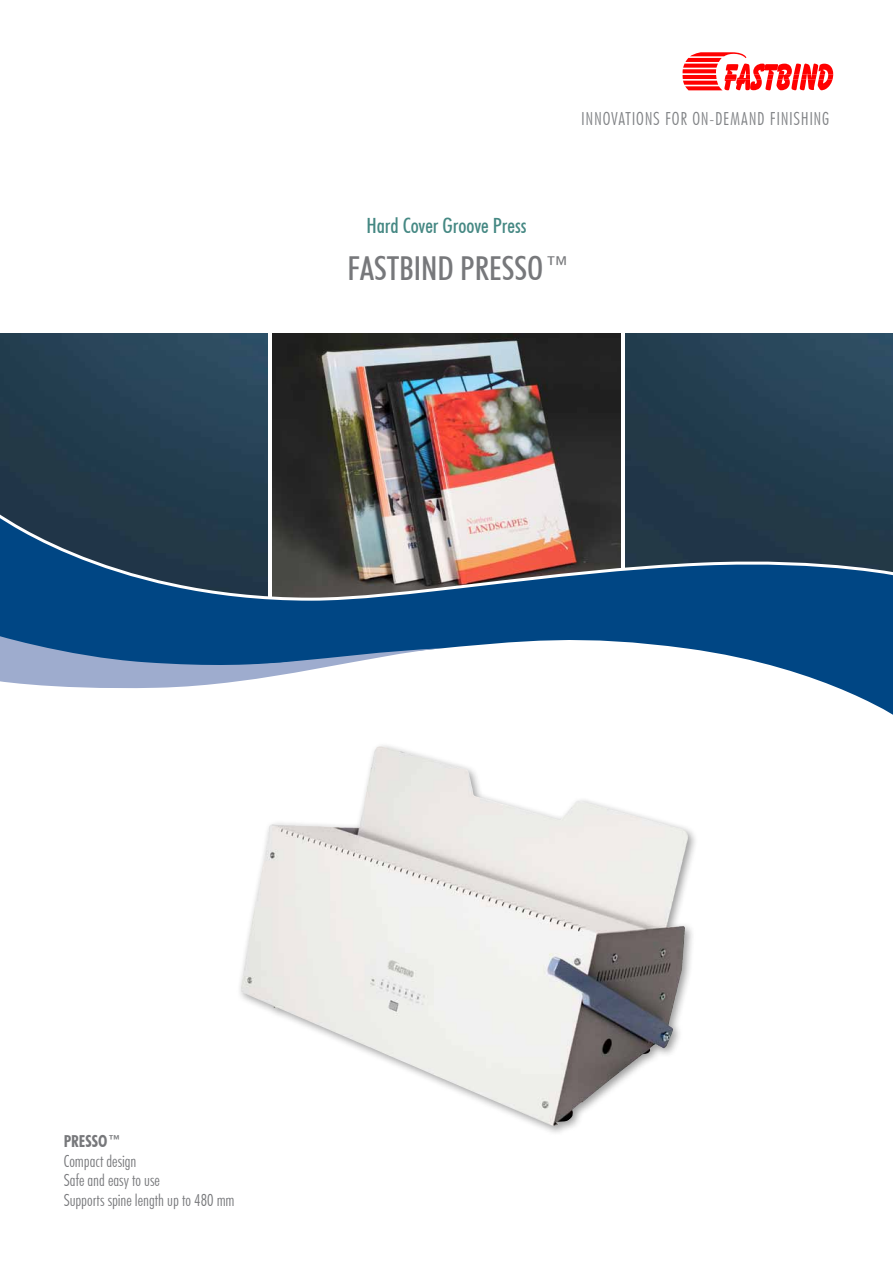
<style>
.page{position:relative;width:893px;height:1263px;background:#fff}
.page>*{position:absolute;margin:0;border:0;box-sizing:border-box;transform-origin:0 0}
.t1{font:500 condensed 33px "Futura BT";color:#77787b}
.t2{font:500 condensed 21px "Futura BT";letter-spacing:-.005em;color:#458883}
.t3{font:300 condensed 18px "Futura BT";letter-spacing:.04em;color:#808285}
.t4{font:300 condensed 16.5px/19.5px "Futura BT";color:#77787b}
.t5{font:700 condensed 16.5px "Futura BT";color:#77787b}
</style>
<div class="page">
<div style="left:235px;top:741px;width:463px;height:395px;background:#000;opacity:.4"></div>
<img style="left:241px;top:746px;width:139px;height:263px">
<img style="left:272px;top:334px;width:349px;height:166px">
<svg style="left:683px;top:52px;width:150px;height:38px"></svg>
<img style="left:625px;top:334px;width:268px;height:166px">
<img style="left:0;top:334px;width:268px;height:166px">
<svg style="left:0;top:500px;width:893px;height:215px"></svg>
<svg style="left:0;top:633px;width:445px;height:57px"></svg>
<p class="t3" style="left:581px;top:108px;width:249px">innovations for On-Demand Finishing</p>
<p class="t2" style="left:366px;top:213px;width:162px">Hard Cover Groove Press</p>
<h1 class="t1" style="left:348px;top:248px;width:225px">Fastbind Presso™</h1>
<p class="t5" style="left:64px;top:1131px;width:59px">PRESSO™</p>
<p class="t4" style="left:64px;top:1151px;width:172px">Compact design<br>Safe and easy to use<br>Supports spine length up to 480 mm</p>
</div>
